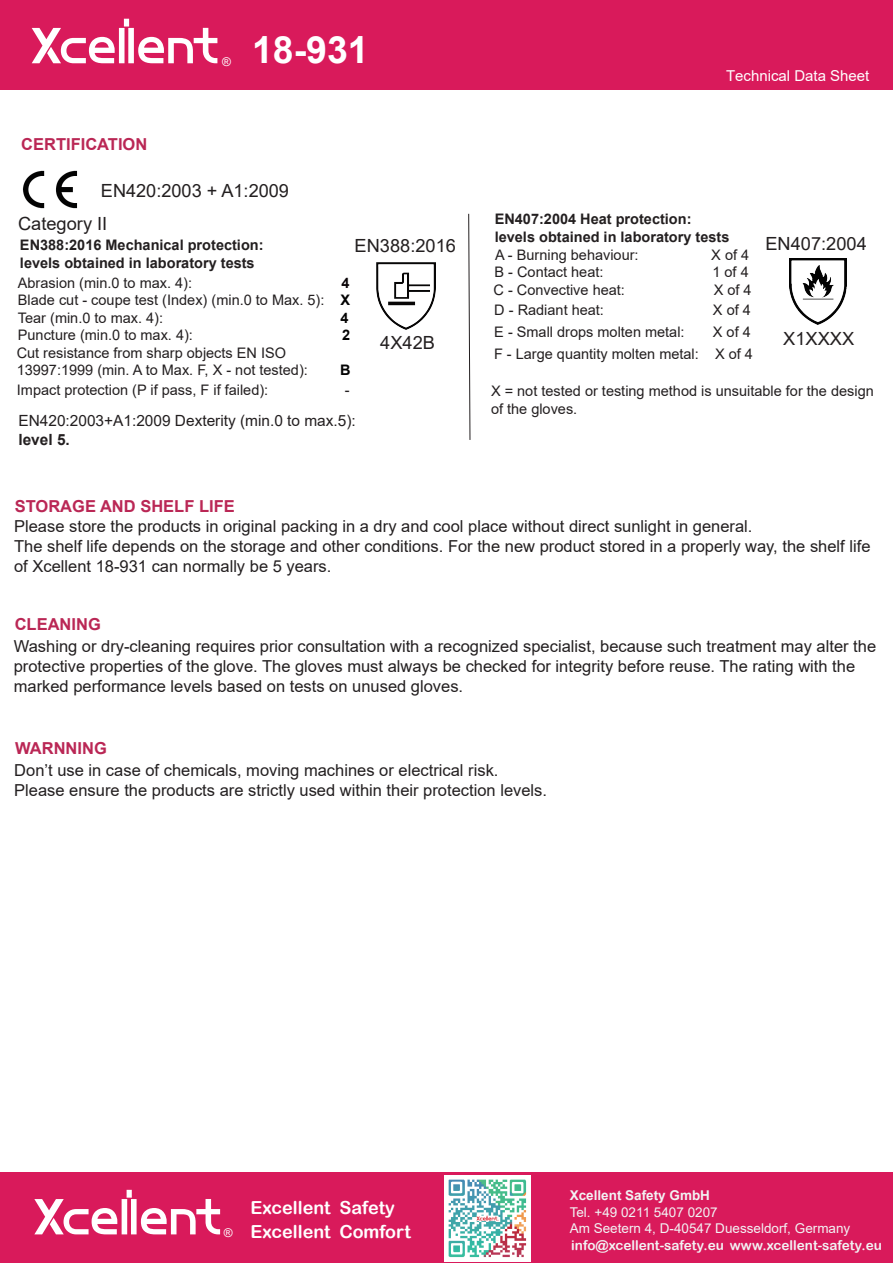
<style>
.page{position:relative;width:893px;height:1263px;background:#fff}
.page>*{position:absolute;margin:0;border:0;box-sizing:border-box;transform-origin:0 0}
.t1{font:700 37.5px "Arial";color:#fff}
.t2{font:18.15px "Arial";color:#231f20}
.t3{font:18px/24.8px "Arial Rounded MT Bold";color:#fff}
.t4{font:16.5px/19.8px "Arial";color:#231f20}
.t5{font:700 16.5px "Arial";color:#ba2755}
.t6{font:15.45px "Arial";color:#231f20}
.t7{font:700 15.45px "Arial";color:#231f20}
.t8{font:15px "Arial";color:#fff}
.t9{font:14.55px/17.4px "Arial";color:#231f20}
.t10{font:700 14.55px/17.4px "Arial";color:#231f20}
.t11{font:700 14.55px "Arial";color:#030303}
.t12{font:13.5px/16.2px "Arial";color:#f2f3f4}
.t13{font:13.5px "Arial Rounded MT Bold";color:#f2f3f4}
.t14{font:700 13.5px "Arial";color:#f2f3f4}
.t15{font:12px "Arial";color:#fff}
.s1{font-weight:700;color:#090306}
.s2{font-weight:700;color:#030303}
</style>
<div class="page">
<div style="left:0;top:1173px;width:893px;height:90px;background:#d91a5b"></div>
<svg style="left:34px;top:1190px;width:186px;height:44px"></svg>
<img style="left:445px;top:1176px;width:85px;height:85px">
<div style="left:0;top:0;width:893px;height:89px;background:#d91a5b"></div>
<svg style="left:32px;top:19px;width:185px;height:44px"></svg>
<img style="left:376px;top:263px;width:59px;height:67px">
<img style="left:789px;top:258px;width:58px;height:66px">
<img style="left:22px;top:170px;width:56px;height:39px">
<svg style="left:468px;top:213px;width:2px;height:227px"></svg>
<p class="t5" style="left:21px;top:132px;width:128px">CERTIFICATION</p>
<p class="t15" style="left:222px;top:54px;width:10px">®</p>
<h1 class="t1" style="left:252px;top:23px;width:118px">18-931</h1>
<p class="t2" style="left:101px;top:178px;width:190px">EN420:2003 + A1:2009</p>
<p class="t8" style="left:726px;top:65px;width:145px">Technical Data Sheet</p>
<p class="t10" style="left:495px;top:210px;width:236px">EN407:2004 Heat protection: levels obtained in laboratory tests</p>
<p class="t9" style="left:495px;top:246px;width:145px">A - Burning behaviour:</p>
<p class="t9" style="left:711px;top:246px;width:39px">X of 4</p>
<p class="t9" style="left:495px;top:263px;width:110px">B - Contact heat:</p>
<p class="t9" style="left:712px;top:263px;width:38px">1 of 4</p>
<p class="t9" style="left:493px;top:281px;width:133px">C - Convective heat:</p>
<p class="t9" style="left:714px;top:281px;width:39px">X of 4</p>
<p class="t9" style="left:494px;top:302px;width:111px">D - Radiant heat:</p>
<p class="t9" style="left:713px;top:302px;width:39px">X of 4</p>
<p class="t9" style="left:494px;top:323px;width:192px">E - Small drops molten metal:</p>
<p class="t2" style="left:18px;top:211px;width:91px">Category II</p>
<p class="t2" style="left:355px;top:233px;width:103px">EN388:2016</p>
<p class="t2" style="left:765px;top:232px;width:103px">EN407:2004</p>
<p class="t10" style="left:20px;top:236px;width:245px">EN388:2016 Mechanical protection: levels obtained in laboratory tests</p>
<p class="t9" style="left:18px;top:274px;width:176px">Abrasion (min.0 to max. 4):</p>
<p class="t9" style="left:18px;top:274px;width:334px;text-align:justify;text-indent:323px"><span class="s1">4<br></span>Blade cut - coupe test (Index) (min.0 to Max. 5): <span class="s2">X </span>Tear (min.0 to max. 4):</p>
<p class="t11" style="left:341px;top:307px;width:10px">4</p>
<p class="t9" style="left:494px;top:321px;width:260px;line-height:22px;text-align:right">X of 4<br>F - Large quantity molten metal: X of 4</p>
<p class="t9" style="left:491px;top:383px;width:384px">X = not tested or testing method is unsuitable for the design of the gloves.</p>
<p class="t9" style="left:18px;top:326px;width:177px">Puncture (min.0 to max. 4):</p>
<p class="t11" style="left:342px;top:325px;width:10px">2</p>
<p class="t9" style="left:17px;top:344px;width:293px">Cut resistance from sharp objects EN ISO<br>13997:1999 (min. A to Max. F, X - not tested):</p>
<p class="t2" style="left:380px;top:330px;width:56px">4X42B</p>
<p class="t2" style="left:783px;top:326px;width:72px">X1XXXX</p>
<p class="t11" style="left:340px;top:360px;width:12px">B</p>
<p class="t6" style="left:18px;top:410px;width:339px">EN420:2003+A1:2009 Dexterity (min.0 to max.5):</p>
<p class="t7" style="left:18px;top:428px;width:53px">level 5.</p>
<p class="t9" style="left:17px;top:381px;width:253px">Impact protection (P if pass, F if failed):</p>
<p class="t9" style="left:345px;top:381px;width:6px">-</p>
<p class="t5" style="left:15px;top:494px;width:222px">STORAGE AND SHELF LIFE</p>
<p class="t4" style="left:14px;top:516px;width:858px">Please store the products in original packing in a dry and cool place without direct sunlight in general.<br>The shelf life depends on the storage and other conditions. For the new product stored in a properly way, the shelf life of Xcellent 18-931 can normally be 5 years.</p>
<p class="t5" style="left:15px;top:613px;width:88px">CLEANING</p>
<p class="t4" style="left:14px;top:637px;width:864px">Washing or dry-cleaning requires prior consultation with a recognized specialist, because such treatment may alter the protective properties of the glove. The gloves must always be checked for integrity before reuse. The rating with the marked performance levels based on tests on unused gloves.</p>
<p class="t5" style="left:15px;top:737px;width:93px">WARNNING</p>
<p class="t4" style="left:14px;top:760px;width:534px">Don’t use in case of chemicals, moving machines or electrical risk.<br>Please ensure the products are strictly used within their protection levels.</p>
<p class="t15" style="left:224px;top:1225px;width:10px">®</p>
<p class="t3" style="left:250px;top:1195px;width:162px">Excellent Safety<br>Excellent Comfort</p>
<p class="t14" style="left:570px;top:1186px;width:142px">Xcellent Safety GmbH</p>
<p class="t12" style="left:570px;top:1203px;width:282px">Tel. +49 0211 5407 0207<br>Am Seetern 4, D-40547 Duesseldorf, Germany</p>
<p class="t13" style="left:571px;top:1237px;width:312px">info@xcellent-safety.eu www.xcellent-safety.eu</p>
</div>
